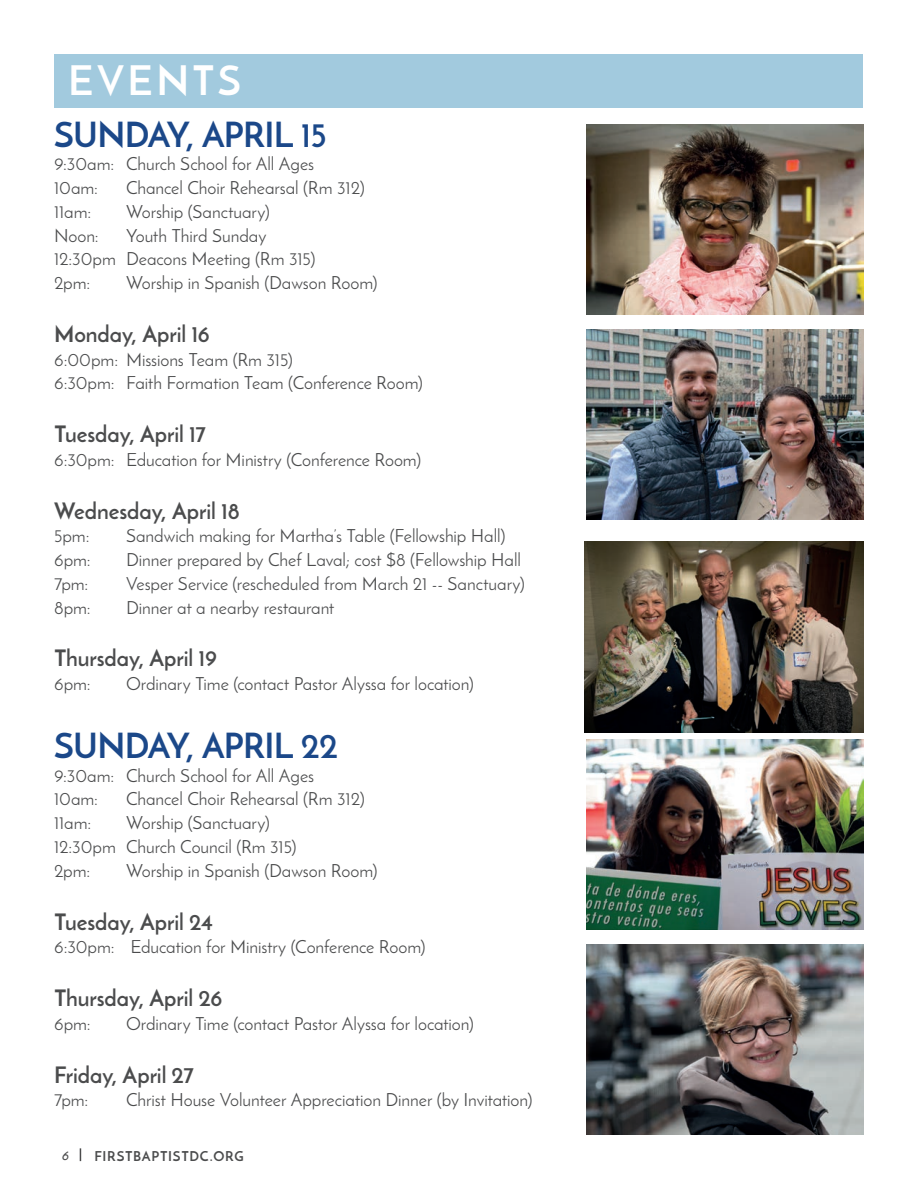
<style>
.page{position:relative;width:918px;height:1188px;background:#fff}
.page>*{position:absolute;margin:0;border:0;box-sizing:border-box;transform-origin:0 0}
.t1{font:700 40.5px "Josefin Sans";letter-spacing:.09em;color:#fff}
.t2{font:700 34.5px "Josefin Sans";letter-spacing:-.02em;color:#1b4889}
.t3{font:700 22.5px "Josefin Sans";color:#4b4c4d}
.t4{font:18px/23.7px "Josefin Sans";letter-spacing:-.005em;color:#4b4c4d}
.t5{font:700 13.5px "Josefin Sans";letter-spacing:.05em;color:#4b4c4d}
.t6{font:italic 700 13.5px "Josefin Slab";color:#4b4c4d}
</style>
<div class="page">
<svg style="left:80px;top:1148px;width:1px;height:13px"></svg>
<div style="left:55px;top:54px;width:808px;height:53px;background:#a2cade"></div>
<img style="left:586px;top:124px;width:278px;height:190px">
<img style="left:586px;top:329px;width:278px;height:190px">
<img style="left:586px;top:739px;width:278px;height:190px">
<img style="left:586px;top:944px;width:278px;height:190px">
<img style="left:585px;top:541px;width:279px;height:191px">
<h1 class="t1" style="left:68px;top:56px;width:174px">EVENTS</h1>
<h2 class="t2" style="left:54px;top:113px;width:274px">SUNDAY, APRIL 15</h2>
<p class="t4" style="left:54px;top:152px;width:262px">9:30am: Church School for All Ages<br>10am:</p>
<p class="t4" style="left:126px;top:176px;width:240px">Chancel Choir Rehearsal (Rm 312)</p>
<p class="t4" style="left:54px;top:200px;width:39px">11am:</p>
<p class="t4" style="left:126px;top:200px;width:145px">Worship (Sanctuary)</p>
<p class="t4" style="left:54px;top:223px;width:46px">Noon:</p>
<p class="t4" style="left:54px;top:223px;width:263px;text-indent:72px">Youth Third Sunday<br>12:30pm Deacons Meeting (Rm 315)<br>2pm:</p>
<p class="t4" style="left:126px;top:271px;width:253px">Worship in Spanish (Dawson Room)</p>
<p class="t3" style="left:54px;top:320px;width:157px">Monday, April 16</p>
<p class="t4" style="left:54px;top:347px;width:370px">6:00pm: Missions Team (Rm 315)<br>6:30pm: Faith Formation Team (Conference Room)</p>
<p class="t3" style="left:54px;top:420px;width:153px">Tuesday, April 17</p>
<p class="t4" style="left:54px;top:448px;width:369px">6:30pm: Education for Ministry (Conference Room)</p>
<p class="t3" style="left:54px;top:497px;width:187px">Wednesday, April 18</p>
<p class="t4" style="left:54px;top:524px;width:37px">5pm:</p>
<p class="t4" style="left:126px;top:524px;width:381px">Sandwich making for Martha’s Table (Fellowship Hall)</p>
<p class="t4" style="left:54px;top:548px;width:38px">6pm:</p>
<p class="t4" style="left:126px;top:548px;width:396px">Dinner prepared by Chef Laval; cost $8 (Fellowship Hall</p>
<p class="t4" style="left:54px;top:572px;width:36px">7pm:</p>
<p class="t4" style="left:126px;top:572px;width:400px">Vesper Service (rescheduled from March 21 -- Sanctuary)</p>
<p class="t4" style="left:54px;top:595px;width:38px">8pm:</p>
<p class="t4" style="left:126px;top:595px;width:210px">Dinner at a nearby restaurant</p>
<p class="t3" style="left:54px;top:644px;width:165px">Thursday, April 19</p>
<p class="t4" style="left:54px;top:672px;width:38px">6pm:</p>
<p class="t4" style="left:126px;top:672px;width:349px">Ordinary Time (contact Pastor Alyssa for location)</p>
<h2 class="t2" style="left:54px;top:724px;width:286px">SUNDAY, APRIL 22</h2>
<p class="t4" style="left:54px;top:764px;width:262px">9:30am: Church School for All Ages<br>10am:</p>
<p class="t4" style="left:126px;top:787px;width:240px">Chancel Choir Rehearsal (Rm 312)</p>
<p class="t4" style="left:54px;top:811px;width:244px;text-indent:72px">Worship (Sanctuary)<br>12:30pm Church Council (Rm 315)<br>2pm:</p>
<p class="t4" style="left:54px;top:811px;width:39px">11am:</p>
<p class="t4" style="left:126px;top:858px;width:253px">Worship in Spanish (Dawson Room)</p>
<p class="t3" style="left:54px;top:908px;width:161px">Tuesday, April 24</p>
<p class="t4" style="left:54px;top:935px;width:373px">6:30pm: Education for Ministry (Conference Room)</p>
<p class="t3" style="left:54px;top:984px;width:170px">Thursday, April 26</p>
<p class="t4" style="left:54px;top:1012px;width:38px">6pm:</p>
<p class="t4" style="left:126px;top:1012px;width:349px">Ordinary Time (contact Pastor Alyssa for location)</p>
<p class="t3" style="left:54px;top:1061px;width:141px">Friday, April 27</p>
<p class="t4" style="left:54px;top:1088px;width:36px">7pm:</p>
<p class="t4" style="left:126px;top:1088px;width:408px">Christ House Volunteer Appreciation Dinner (by Invitation)</p>
<p class="t6" style="left:62px;top:1148px;width:9px">6</p>
<p class="t5" style="left:94px;top:1147px;width:151px">FIRSTBAPTISTDC.ORG</p>
</div>
